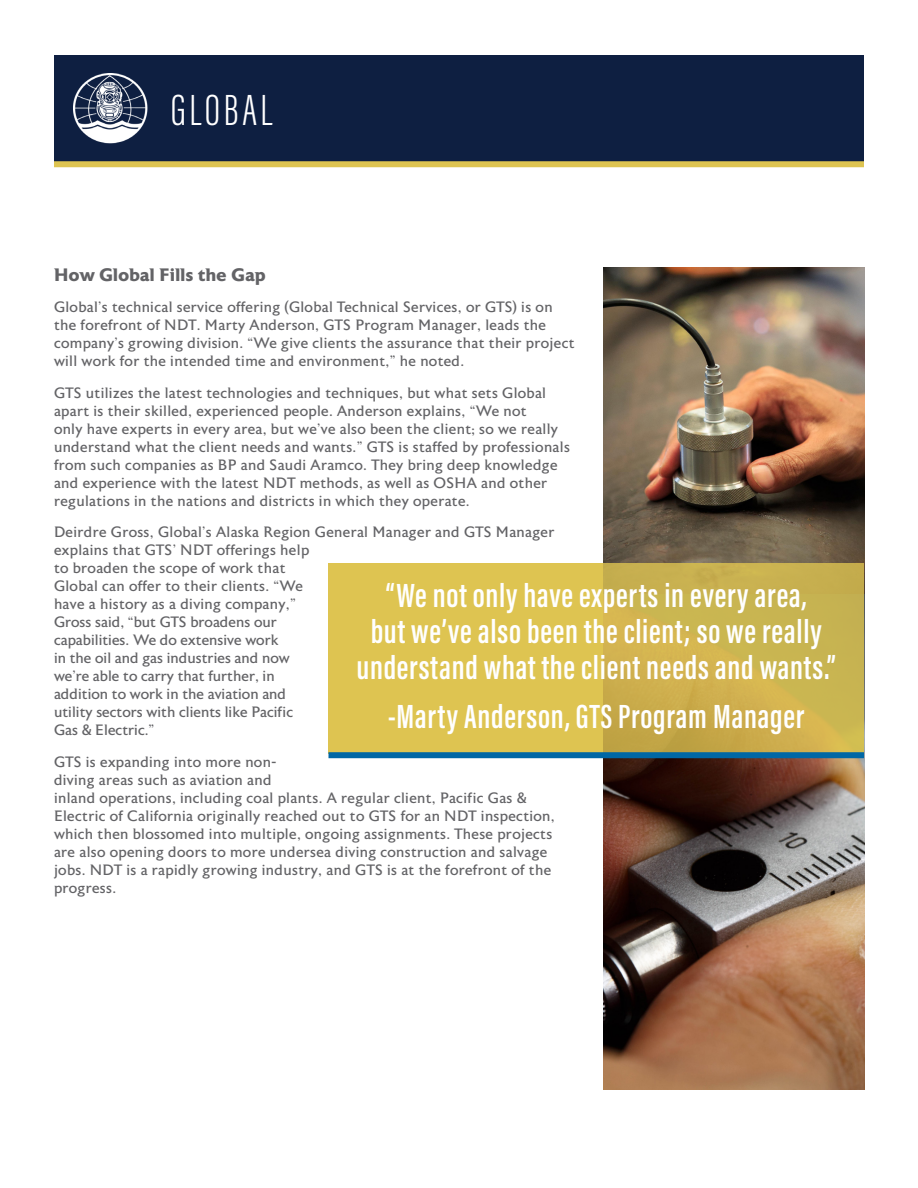
<style>
.page{position:relative;width:918px;height:1188px;background:#fff}
.page>*{position:absolute;margin:0;border:0;box-sizing:border-box;transform-origin:0 0}
.Header_1{font:300 45px "Acumin Pro Extra Cond";letter-spacing:.08em;color:#fff}
.Quote_pull{font:600 34.5px/36px "Acumin Pro Extra Cond";letter-spacing:.02em;color:#fff;text-align:center}
.Body_Copy{font:700 18px "Astoria";letter-spacing:.02em;color:#636366}
.Body_Copy-2{font:15px/18px "Astoria";letter-spacing:.02em;color:#636366}
.Body_Copy-3{font:15px/18px "Astoria";color:#636366}
</style>
<div class="page">
<div style="left:54px;top:55px;width:810px;height:108px;background:#0e1f41"></div>
<img style="left:73px;top:73px;width:75px;height:71px">
<div style="left:54px;top:161px;width:810px;height:6px;background:#dec451"></div>
<img style="left:603px;top:267px;width:261px;height:823px">
<svg style="left:603px;top:563px;width:261px;height:189px;background:#cbb14e"></svg>
<div style="left:328px;top:563px;width:275px;height:191px;background:#dec451"></div>
<div style="left:328px;top:752px;width:536px;height:6px;background:#0067a5"></div>
<p class="Header_1" style="left:171px;top:83px;width:103px">GLOBAL</p>
<p class="Body_Copy" style="left:54px;top:264px;width:213px">How Global Fills the Gap</p>
<p class="Body_Copy-2" style="left:54px;top:299px;width:522px">Global’s technical service offering (Global Technical Services, or GTS) is on the forefront of NDT. Marty Anderson, GTS Program Manager, leads the company’s growing division. “We give clients the assurance that their project will work for the intended time and environment,” he noted.</p>
<p class="Body_Copy-2" style="left:54px;top:384px;width:517px">GTS utilizes the latest technologies and techniques, but what sets Global apart is their skilled, experienced people. Anderson explains, “We not<br>only have experts in every area, but we’ve also been the client; so we really understand what the client needs and wants.” GTS is staffed by professionals from such companies as BP and Saudi Aramco. They bring deep knowledge and experience with the latest NDT methods, as well as OSHA and other regulations in the nations and districts in which they operate.</p>
<p class="Body_Copy-3" style="left:54px;top:524px;width:502px">Deirdre Gross, Global’s Alaska Region General Manager and GTS Manager explains that GTS’ NDT offerings help<br>to broaden the scope of work that<br>Global can offer to their clients. “We<br>have a history as a diving company,”<br>Gross said, “but GTS broadens our<br>capabilities. We do extensive work<br>in the oil and gas industries and now<br>we’re able to carry that further, in<br>addition to work in the aviation and<br>utility sectors with clients like Pacific<br>Gas &amp; Electric.”</p>
<p class="Body_Copy-2" style="left:54px;top:753px;width:502px">GTS is expanding into more non-<br>diving areas such as aviation and<br>inland operations, including coal plants. A regular client, Pacific Gas &amp; Electric of California originally reached out to GTS for an NDT inspection, which then blossomed into multiple, ongoing assignments. These projects are also opening doors to more undersea diving construction and salvage jobs. NDT is a rapidly growing industry, and GTS is at the forefront of the progress.</p>
<p class="Quote_pull" style="left:356px;top:577px;width:481px">“We not only have experts in every area,<br>but we’ve also been the client; so we really understand what the client needs and wants.”</p>
<p class="Quote_pull" style="left:388px;top:698px;width:418px">-Marty Anderson, GTS Program Manager</p>
</div>
